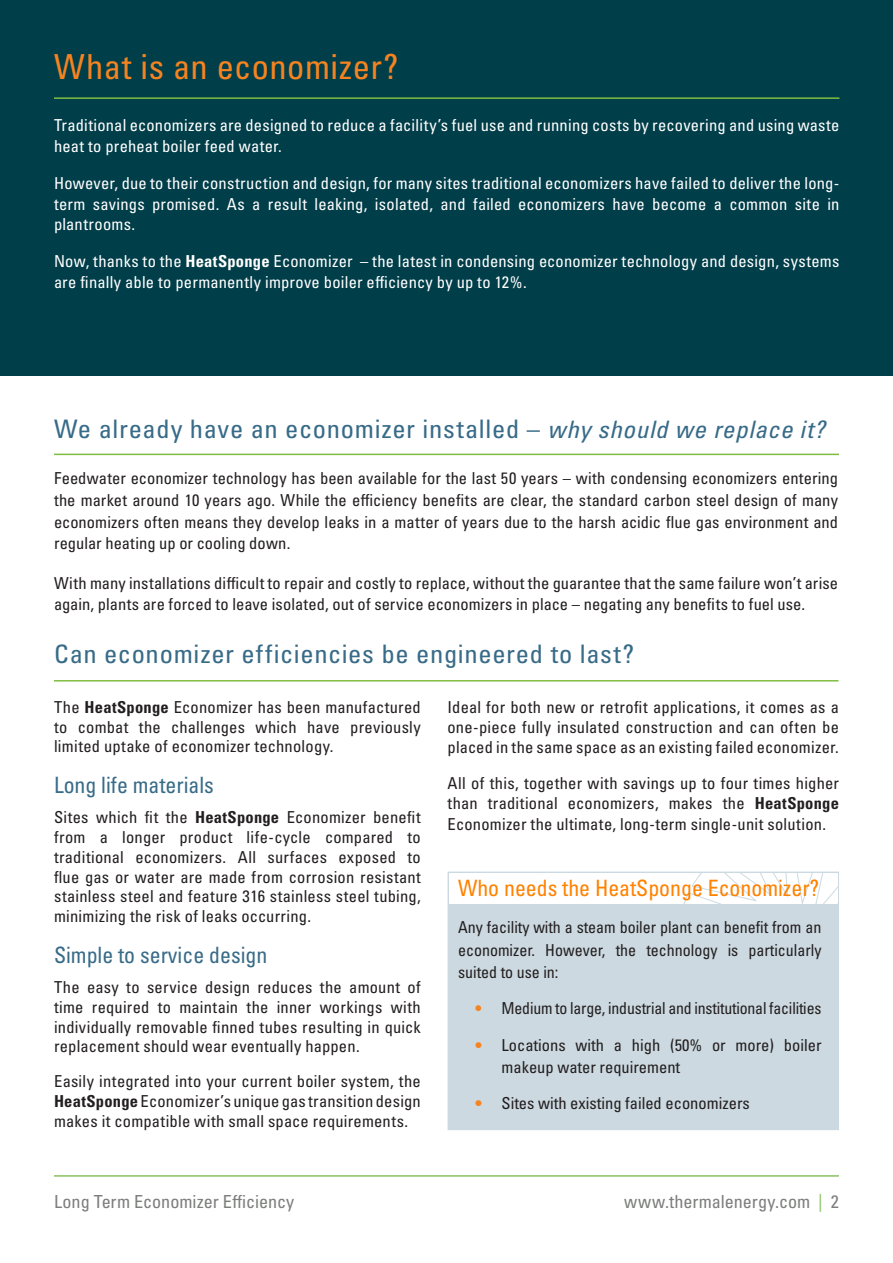
<style>
.page{position:relative;width:893px;height:1263px;background:#fff}
.page>*{position:absolute;margin:0;border:0;box-sizing:border-box;transform-origin:0 0}
.Main_Title{font:condensed 34.5px "Univers LT Pro";letter-spacing:.015em;color:#f58320}
.Main_Title-2{font:condensed 25.5px "Univers LT Pro";letter-spacing:.025em;color:#386b88;scale:1.04 1}
.t1{font:condensed 22.5px "Univers LT Pro";color:#386b88}
.Bullets_case_studies{font:condensed 22.5px "Univers LT Pro";color:#ff8200}
.t2{font:condensed 18px "Univers LT Pro";color:#7d7f7d}
.Bullets_case_studies-2{font:condensed 16.5px/19.8px "Univers LT Pro";letter-spacing:.005em;color:#231f20;text-align:justify}
.Sub_Headers{font:condensed 16.5px/20.5px "Univers LT Pro";letter-spacing:.015em;color:#fff}
.Bullets_case_studies-3{font:condensed 16.5px "Univers LT Pro";letter-spacing:.005em;color:#231f20;scale:.96 1}
.s1{font-weight:700}
.s2{font-style:italic;font-size:24px}
.s3{font-weight:300;color:#f58320}
.s4{color:#89c162}
</style>
<div class="page">
<hr style="left:54px;top:1175px;width:785px;height:2px;background:#89c162">
<div style="left:0;top:0;width:893px;height:376px;background:#003e49"></div>
<div style="left:448px;top:871px;width:391px;height:259px;background:#ccd9e0"></div>
<div style="left:449px;top:873px;width:389px;height:31px;background:#fff"></div>
<svg style="left:683px;top:873px;width:155px;height:31px"></svg>
<hr style="left:54px;top:97px;width:785px;height:2px;background:#7fbd41">
<hr style="left:54px;top:454px;width:785px;height:1px;background:#7fbd41">
<hr style="left:54px;top:680px;width:784px;height:1px;background:#7fbd41">
<p class="Main_Title" style="left:54px;top:45px;width:346px">What is an economizer?</p>
<p class="Sub_Headers" style="left:54px;top:115px;width:787px">Traditional economizers are designed to reduce a facility’s fuel use and running costs by recovering and using waste heat to preheat boiler feed water.</p>
<p class="Sub_Headers" style="left:54px;top:172px;width:787px;text-align:justify">However, due to their construction and design, for many sites traditional economizers have failed to deliver the long&shy;term savings promised. As a result leaking, isolated, and failed economizers have become a common site in plantrooms.</p>
<p class="Sub_Headers" style="left:54px;top:251px;width:787px">Now, thanks to the <span class="s1">HeatSponge</span> Economizer – the latest in condensing economizer technology and design, systems are finally able to permanently improve boiler efficiency by up to 12%.</p>
<p class="Main_Title-2" style="left:54px;top:413px;width:743px">We already have an economizer installed – <span class="s2">why should we replace it?</span></p>
<p class="Bullets_case_studies-2" style="left:54px;top:467px;width:786px;line-height:21.6px">Feedwater economizer technology has been available for the last 50 years – with condensing economizers entering the market around 10 years ago. While the efficiency benefits are clear, the standard carbon steel design of many economizers often means they develop leaks in a matter of years due to the harsh acidic flue gas environment and regular heating up or cooling down.</p>
<p class="Bullets_case_studies-2" style="left:54px;top:572px;width:786px;line-height:21.6px">With many installations difficult to repair and costly to replace, without the guarantee that the same failure won’t arise again, plants are forced to leave isolated, out of service economizers in place – negating any benefits to fuel use.</p>
<p class="Main_Title-2" style="left:54px;top:638px;width:559px">Can economizer efficiencies be engineered to last?</p>
<p class="Bullets_case_studies-2" style="left:54px;top:696px;width:368px">The <span class="s1">HeatSponge</span> Economizer has been manufactured to combat the challenges which have previously limited uptake of economizer technology.</p>
<p class="t1" style="left:54px;top:771px;width:161px">Long life materials</p>
<p class="Bullets_case_studies-2" style="left:54px;top:807px;width:368px">Sites which fit the <span class="s1">HeatSponge</span> Economizer benefit from a longer product life-cycle compared to traditional economizers. All surfaces exposed to flue gas or water are made from corrosion resistant stainless steel and feature 316 stainless steel tubing, minimizing the risk of leaks occurring.</p>
<p class="t1" style="left:54px;top:940px;width:215px">Simple to service design</p>
<p class="Bullets_case_studies-2" style="left:54px;top:977px;width:368px">The easy to service design reduces the amount of time required to maintain the inner workings with individually removable finned tubes resulting in quick replacement should wear eventually happen.</p>
<p class="Bullets_case_studies-2" style="left:54px;top:1071px;width:368px">Easily integrated into your current boiler system, the <span class="s1">HeatSponge</span> Economizer’s unique gas transition design makes it compatible with small space requirements.</p>
<p class="Bullets_case_studies-2" style="left:447px;top:696px;width:393px;line-height:20.4px">Ideal for both new or retrofit applications, it comes as a one-piece fully insulated construction and can often be placed in the same space as an existing failed economizer.</p>
<p class="Bullets_case_studies-2" style="left:447px;top:772px;width:393px;line-height:20.4px">All of this, together with savings up to four times higher than traditional economizers, makes the <span class="s1">HeatSponge </span>Economizer the ultimate, long-term single-unit solution.</p>
<p class="Bullets_case_studies" style="left:458px;top:874px;width:363px">Who needs the HeatSponge Economizer?</p>
<p class="Bullets_case_studies-2" style="left:458px;top:916px;width:365px;line-height:22.5px">Any facility with a steam boiler plant can benefit from an economizer. However, the technology is particularly suited to use in:</p>
<p class="Bullets_case_studies-3" style="left:474px;top:998px;width:363px"><span class="s3">•</span> Medium to large, industrial and institutional facilities</p>
<p class="Bullets_case_studies-2" style="left:501px;top:1033px;width:321px;line-height:22.5px;text-indent:-27px"><span class="s3">•</span> Locations with a high (50% or more) boiler makeup water requirement</p>
<p class="Bullets_case_studies-2" style="left:474px;top:1093px;width:277px"><span class="s3">•</span> Sites with existing failed economizers</p>
<p class="t2" style="left:54px;top:1190px;width:242px">Long Term Economizer Efficiency</p>
<p class="t2" style="left:624px;top:1190px;width:216px">www.thermalenergy.com <span class="s4">|</span> 2</p>
</div>
